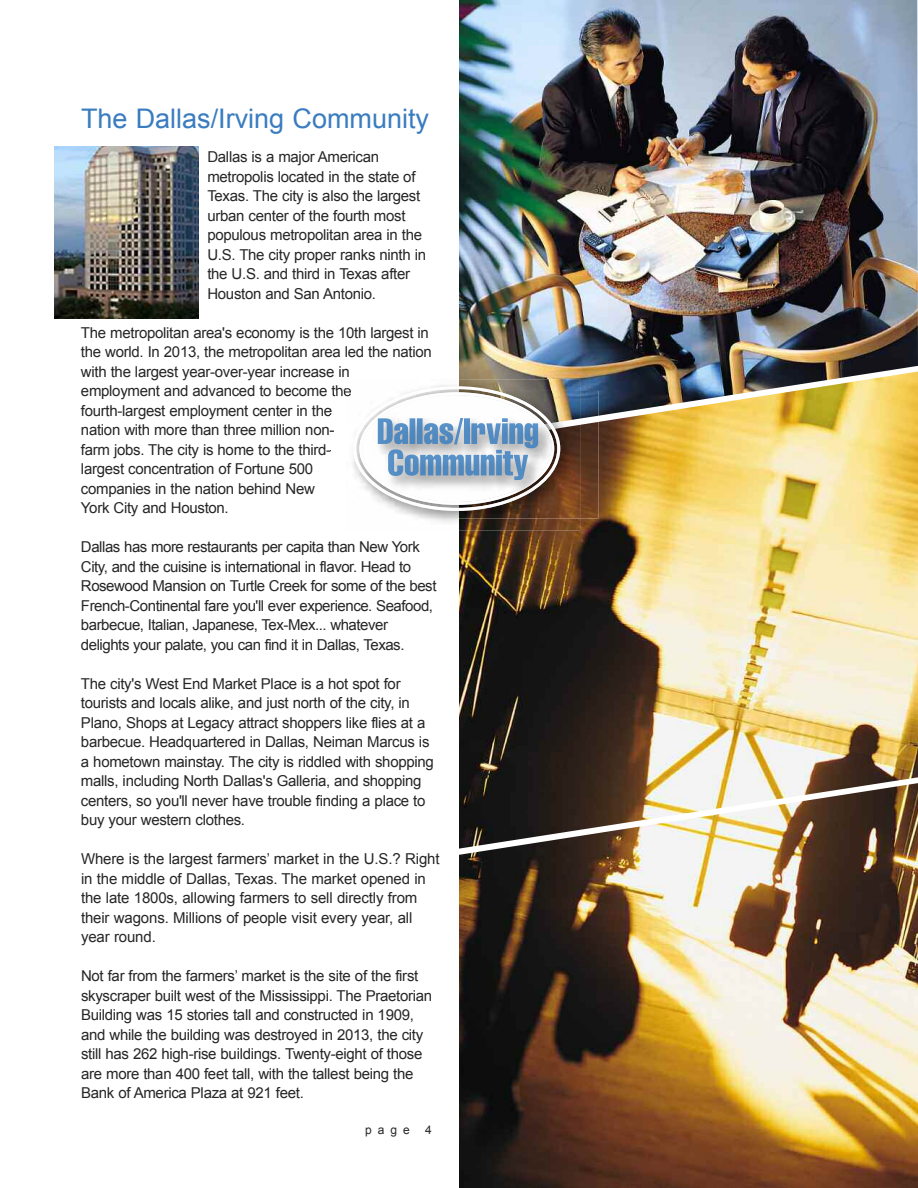
<style>
.page{position:relative;width:918px;height:1188px;background:#fff}
.page>*{position:absolute;margin:0;border:0;box-sizing:border-box;transform-origin:0 0}
.t1{font:27px "Arial";color:#397cc0}
.t2{font:15px/19.5px "Arial";letter-spacing:-.02em;color:#272627}
.t3{font:12px "Arial";color:#272627}
</style>
<div class="page">
<img style="left:459px;top:416px;width:459px;height:367px">
<img style="left:459px;top:0;width:459px;height:416px">
<img style="left:459px;top:783px;width:459px;height:405px">
<img style="left:423px;top:518px;width:157px;height:13px">
<img style="left:580px;top:419px;width:19px;height:3px">
<img style="left:330px;top:391px;width:16px;height:61px">
<img style="left:580px;top:422px;width:19px;height:96px">
<img style="left:580px;top:391px;width:19px;height:28px">
<img style="left:562px;top:423px;width:18px;height:2px">
<img style="left:459px;top:425px;width:121px;height:93px">
<img style="left:562px;top:391px;width:18px;height:32px">
<svg style="left:353px;top:385px;width:209px;height:127px"></svg>
<img style="left:388px;top:449px;width:140px;height:31px">
<img style="left:54px;top:146px;width:144px;height:172px">
<h1 class="t1" style="left:81px;top:103px;width:350px">The Dallas/Irving Community</h1>
<p class="t2" style="left:207px;top:147px;width:220px">Dallas is a major American metropolis located in the state of<br>Texas. The city is also the largest urban center of the fourth most populous metropolitan area in the<br>U.S. The city proper ranks ninth in the U.S. and third in Texas after<br>Houston and San Antonio.</p>
<p class="t2" style="left:81px;top:323px;width:352px">The metropolitan area's economy is the 10th largest in the world. In 2013, the metropolitan area led the nation with the largest year-over-year increase in employment and advanced to become the fourth-largest employment center in the<br>nation with more than three million non-<br>farm jobs. The city is home to the third-<br>largest concentration of Fortune 500<br>companies in the nation behind New<br>York City and Houston.</p>
<p class="t2" style="left:81px;top:537px;width:357px">Dallas has more restaurants per capita than New York City, and the cuisine is international in flavor. Head to Rosewood Mansion on Turtle Creek for some of the best French-Continental fare you'll ever experience. Seafood, barbecue, Italian, Japanese, Tex-Mex... whatever delights your palate, you can find it in Dallas, Texas.</p>
<p class="t2" style="left:81px;top:674px;width:354px">The city's West End Market Place is a hot spot for tourists and locals alike, and just north of the city, in Plano, Shops at Legacy attract shoppers like flies at a barbecue. Headquartered in Dallas, Neiman Marcus is a hometown mainstay. The city is riddled with shopping malls, including North Dallas's Galleria, and shopping centers, so you'll never have trouble finding a place to buy your western clothes.</p>
<p class="t2" style="left:81px;top:849px;width:360px">Where is the largest farmers’ market in the U.S.? Right in the middle of Dallas, Texas. The market opened in the late 1800s, allowing farmers to sell directly from their wagons. Millions of people visit every year, all year round.</p>
<p class="t2" style="left:81px;top:966px;width:353px">Not far from the farmers’ market is the site of the first skyscraper built west of the Mississippi. The Praetorian Building was 15 stories tall and constructed in 1909, and while the building was destroyed in 2013, the city still has 262 high-rise buildings. Twenty-eight of those are more than 400 feet tall, with the tallest being the Bank of America Plaza at 921 feet.</p>
<p class="t3" style="left:365px;top:1123px;width:46px">page</p>
<p class="t3" style="left:425px;top:1123px;width:8px">4</p>
</div>
